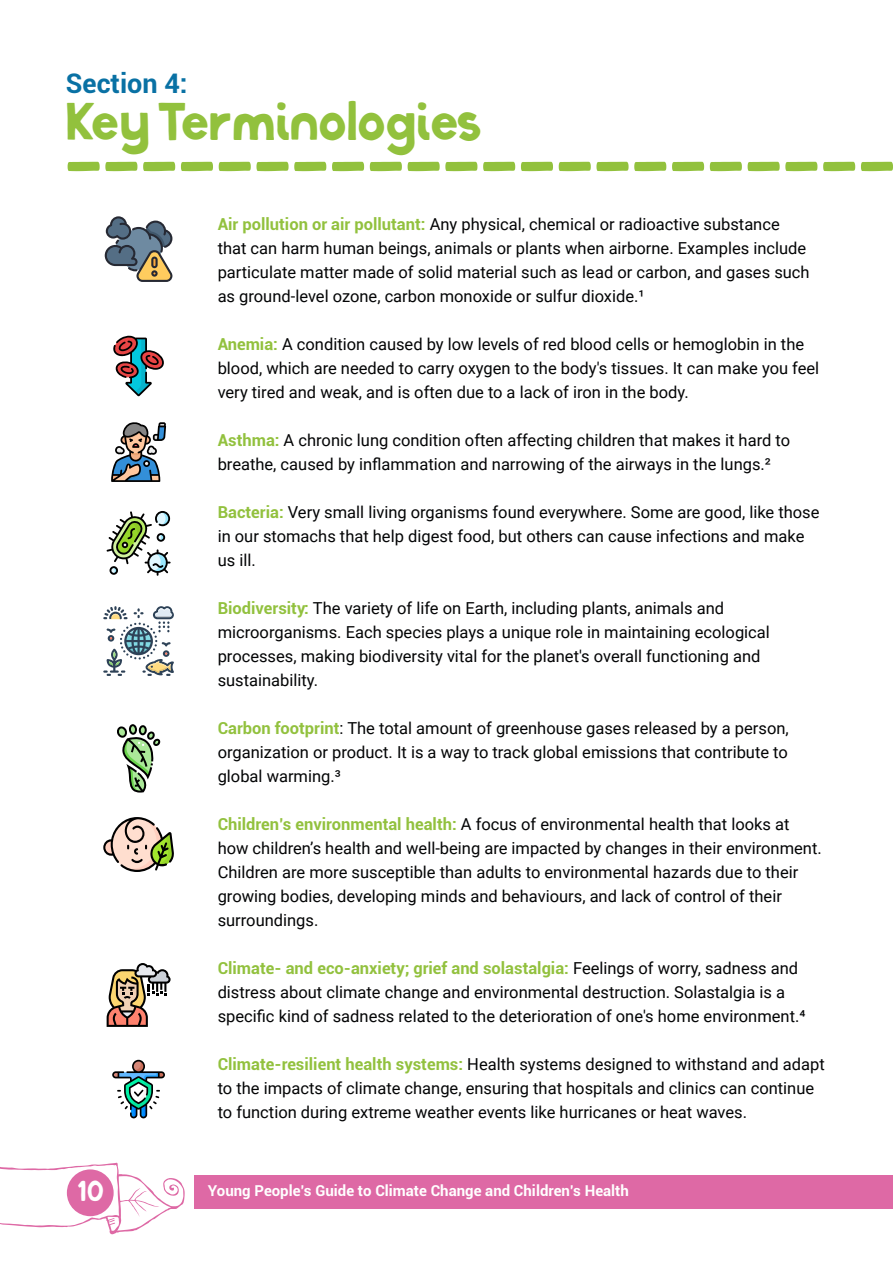
<style>
.page{position:relative;width:893px;height:1263px;background:#fff}
.page>*{position:absolute;margin:0;border:0;box-sizing:border-box;transform-origin:0 0}
.t1{font:82.5px "Bluberry";color:#92c13d;scale:.95 1}
.t2{font:49.5px "Bluberry";color:#92c13d}
.t3{font:700 27px "Roboto";color:#0971a4}
.t4{font:27px "Bluberry";color:#fff}
.t5{font:16.5px/24px "Roboto";color:#030405}
.t6{font:700 15px "Roboto";color:#fff}
.s1{font-weight:700;color:#92c13e}
</style>
<div class="page">
<div style="left:195px;top:1175px;width:698px;height:33px;background:#de69a5"></div>
<svg style="left:111px;top:422px;width:55px;height:60px"></svg>
<svg style="left:113px;top:335px;width:51px;height:61px"></svg>
<svg style="left:105px;top:216px;width:67px;height:66px"></svg>
<svg style="left:117px;top:724px;width:44px;height:69px"></svg>
<svg style="left:103px;top:606px;width:71px;height:70px"></svg>
<svg style="left:107px;top:511px;width:64px;height:65px"></svg>
<svg style="left:0;top:1060px;width:185px;height:174px"></svg>
<svg style="left:107px;top:963px;width:64px;height:64px"></svg>
<svg style="left:103px;top:817px;width:71px;height:55px"></svg>
<h3 class="t3" style="left:66px;top:64px;width:123px">Section 4:</h3>
<h2 class="t2" style="left:66px;top:99px;width:417px">Key Terminologies</h2>
<h1 class="t1" style="left:65px;top:121px;width:876px">----------------------</h1>
<h3 class="t4" style="left:77px;top:1179px;width:29px">10</h3>
<p class="t5" style="left:218px;top:211px;width:593px"><span class="s1">Air pollution or air pollutant:</span> Any physical, chemical or radioactive substance that can harm human beings, animals or plants when airborne. Examples include particulate matter made of solid material such as lead or carbon, and gases such as ground-level ozone, carbon monoxide or sulfur dioxide.¹</p>
<p class="t5" style="left:218px;top:331px;width:603px"><span class="s1">Anemia:</span> A condition caused by low levels of red blood cells or hemoglobin in the blood, which are needed to carry oxygen to the body's tissues. It can make you feel very tired and weak, and is often due to a lack of iron in the body.</p>
<p class="t5" style="left:218px;top:428px;width:574px"><span class="s1">Asthma:</span> A chronic lung condition often affecting children that makes it hard to breathe, caused by inflammation and narrowing of the airways in the lungs.²</p>
<p class="t5" style="left:218px;top:500px;width:603px"><span class="s1">Bacteria:</span> Very small living organisms found everywhere. Some are good, like those in our stomachs that help digest food, but others can cause infections and make us ill.</p>
<p class="t5" style="left:218px;top:596px;width:554px"><span class="s1">Biodiversity:</span> The variety of life on Earth, including plants, animals and microorganisms. Each species plays a unique role in maintaining ecological processes, making biodiversity vital for the planet's overall functioning and sustainability.</p>
<p class="t5" style="left:218px;top:716px;width:573px;text-align:justify"><span class="s1">Carbon footprint</span>: The total amount of greenhouse gases released by a person, organization or product. It is a way to track global emissions that contribute to global warming.³</p>
<p class="t5" style="left:218px;top:812px;width:606px"><span class="s1">Children’s environmental health:</span> A focus of environmental health that looks at how children’s health and well-being are impacted by changes in their environment.<br>Children are more susceptible than adults to environmental hazards due to their growing bodies, developing minds and behaviours, and lack of control of their surroundings.</p>
<p class="t5" style="left:218px;top:956px;width:589px"><span class="s1">Climate- and eco-anxiety; grief and solastalgia:</span> Feelings of worry, sadness and distress about climate change and environmental destruction. Solastalgia is a specific kind of sadness related to the deterioration of one's home environment.4</p>
<p class="t5" style="left:218px;top:1052px;width:609px"><span class="s1">Climate-resilient health systems:</span> Health systems designed to withstand and adapt to the impacts of climate change, ensuring that hospitals and clinics can continue to function during extreme weather events like hurricanes or heat waves.</p>
<p class="t6" style="left:208px;top:1180px;width:423px">Young People’s Guide to Climate Change and Children’s Health</p>
</div>
